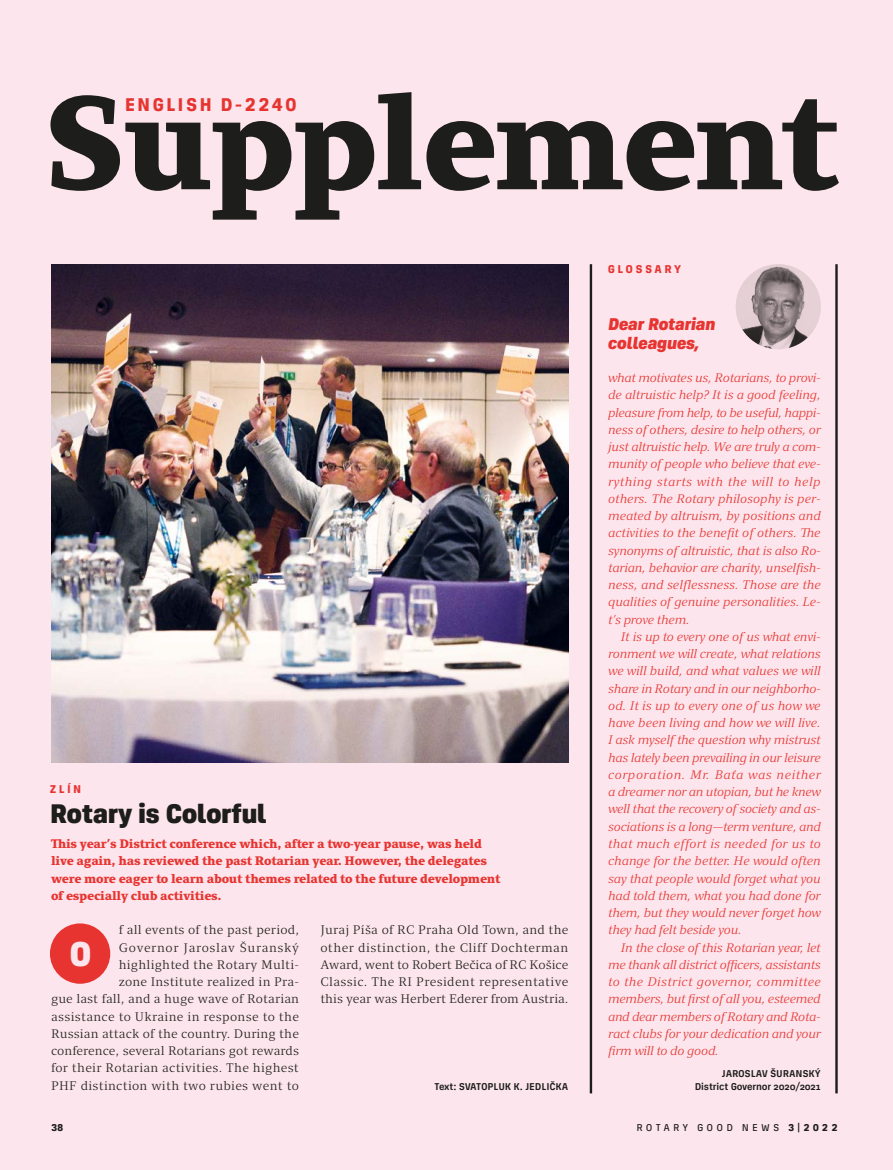
<style>
.page{position:relative;width:893px;height:1170px;background:#fff}
.page>*{position:absolute;margin:0;border:0;box-sizing:border-box;transform-origin:0 0}
.t1{font:900 135px "Clara Serif";letter-spacing:-.03em;color:#1d1d1b}
.t2{font:900 36.45px "Corridor";color:#fce5ec}
.t3{font:900 28.5px "Corridor";letter-spacing:-.02em;color:#1d1d1b}
.t4{font:700 19.5px "Corridor";letter-spacing:.1em;color:#e73431}
.t5{font:italic 900 18px/19.5px "Corridor";letter-spacing:-.02em;color:#e73431}
.t6{font:italic 12.6px/17.2px "Clara Serif";letter-spacing:-.02em;color:#e73431;text-align:justify}
.t7{font:12.6px/17.2px "Clara Serif";letter-spacing:.015em;color:#1d1d1b;text-align:right}
.t8{font:900 12.6px/17.2px "Clara Serif";letter-spacing:-.02em;color:#e73431}
.t9{font:700 12px "Corridor";letter-spacing:.195em;color:#e73431}
.t10{font:600 10.5px/12.8px "Corridor";letter-spacing:-.015em;color:#1d1d1b;text-align:right}
.t11{font:500 10.5px "Corridor";letter-spacing:.295em;color:#1d1d1b}
.t12{font:700 10.5px "Corridor";color:#1d1d1b}
.s1{font-weight:700}
</style>
<div class="page">
<div style="left:0;top:0;width:893px;height:1169px;background:#fce5ec"></div>
<img style="left:51px;top:264px;width:517px;height:498px">
<img style="left:736px;top:264px;width:85px;height:85px;border-radius:43px">
<div style="left:50px;top:923px;width:60px;height:60px;background:#e73431;border-radius:50%"></div>
<hr style="left:590px;top:264px;width:2px;height:829px;background:#1d1d1b">
<hr style="left:835px;top:264px;width:3px;height:829px;background:#1d1d1b">
<h1 class="t1" style="left:44px;top:68px;width:797px">Supplement</h1>
<h3 class="t4" style="left:125px;top:93px;width:174px">ENGLISH D-2240</h3>
<p class="t9" style="left:50px;top:782px;width:33px">ZLÍN</p>
<h3 class="t3" style="left:50px;top:798px;width:219px">Rotary is Colorful</h3>
<p class="t8" style="left:51px;top:835px;width:451px">This year’s District conference which, after a two-year pause, was held live again, has reviewed the past Rotarian year. However, the delegates were more eager to learn about themes related to the future development of especially club activities.</p>
<p class="t7" style="left:51px;top:921px;width:250px">f all events of the past period,<br>Governor Jaroslav Šuranský highlighted the Rotary Multi-<br>zone Institute realized in Pra-<br>gue last fall, and a huge wave of Rotarian assistance to Ukraine in response to the Russian attack of the country. During the conference, several Rotarians got rewards for their Rotarian activities. The highest PHF distinction with two rubies went to</p>
<p class="t7" style="left:320px;top:921px;width:250px;text-align:justify">Juraj Píša of RC Praha Old Town, and the other distinction, the Cliff Dochterman Award, went to Robert Bečica of RC Košice Classic. The RI President representative this year was Herbert Ederer from Austria.</p>
<h2 class="t2" style="left:69px;top:933px;width:24px">O</h2>
<p class="t10" style="left:434px;top:1079px;width:135px">Text: SVATOPLUK K. JEDLIČKA</p>
<p class="t9" style="left:608px;top:262px;width:75px">GLOSSARY</p>
<h3 class="t5" style="left:608px;top:314px;width:109px">Dear Rotarian colleagues,</h3>
<p class="t6" style="left:608px;top:369px;width:214px">what motivates us, Rotarians, to provi&shy;de altruistic help? It is a good feeling, pleasure from help, to be useful, happi&shy;ness of others, desire to help others, or just altruistic help. We are truly a com&shy;munity of people who believe that eve&shy;rything starts with the will to help others. The Rotary philosophy is per&shy;meated by altruism, by positions and activities to the benefit of others. The synonyms of altruistic, that is also Ro&shy;tarian, behavior are charity, unselfish&shy;ness, and selflessness. Those are the qualities of genuine personalities. Le&shy;t’s prove them.</p>
<p class="t6" style="left:608px;top:628px;width:214px;text-indent:13px">It is up to every one of us what envi&shy;ronment we will create, what relations we will build, and what values we will share in Rotary and in our neighborho&shy;od. It is up to every one of us how we have been living and how we will live.<br>I ask myself the question why mistrust has lately been prevailing in our leisure corporation. Mr. Baťa was neither a dreamer nor an utopian, but he knew well that the recovery of society and as&shy;sociations is a long—term venture, and that much effort is needed for us to change for the better. He would often say that people would forget what you had told them, what you had done for them, but they would never forget how they had felt beside you.</p>
<p class="t6" style="left:608px;top:938px;width:214px;text-indent:13px">In the close of this Rotarian year, let me thank all district officers, assistants to the District governor, committee members, but first of all you, esteemed and dear members of Rotary and Rota&shy;ract clubs for your dedication and your firm will to do good.</p>
<p class="t10" style="left:695px;top:1066px;width:128px">JAROSLAV ŠURANSKÝ<br>District Governor 2020/2021</p>
<p class="t12" style="left:51px;top:1121px;width:14px">38</p>
<p class="t11" style="left:636px;top:1121px;width:203px">ROTARY GOOD NEWS <span class="s1">3|2022</span></p>
</div>
